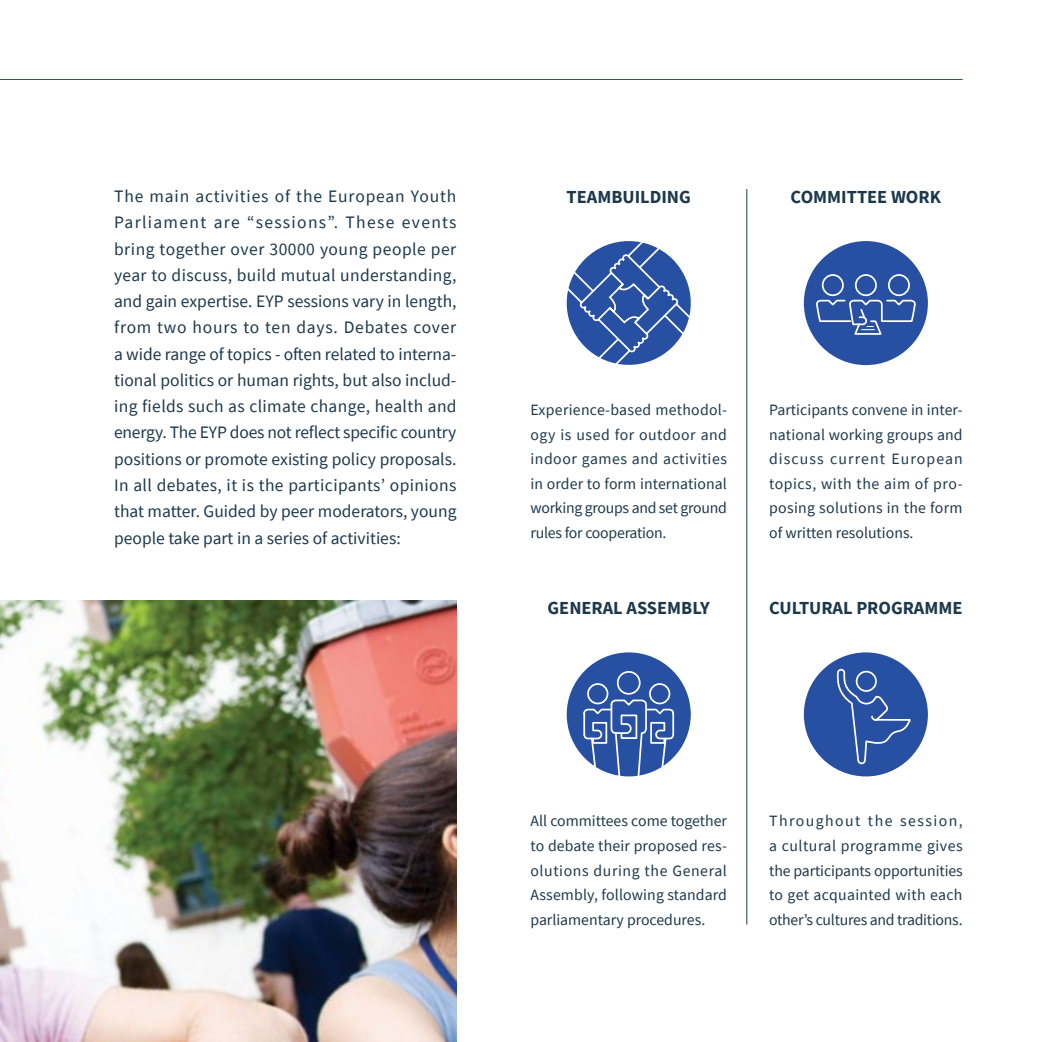
<style>
.page{position:relative;width:1042px;height:1042px;background:#fff}
.page>*{position:absolute;margin:0;border:0;box-sizing:border-box;transform-origin:0 0}
.t1{font:700 18.38px "Source Sans Pro";color:#1e384b}
.t2{font:17.5px/26.2px "Source Sans Pro";color:#1e384b;text-align:justify}
.t3{font:15.75px/24.5px "Source Sans Pro";color:#1e384b;text-align:justify}
</style>
<div class="page">
<img style="left:0;top:600px;width:456px;height:442px">
<div style="left:567px;top:652px;width:124px;height:124px;background:#2750a2;border-radius:50%"></div>
<svg style="left:582px;top:670px;width:93px;height:107px"></svg>
<div style="left:804px;top:652px;width:124px;height:124px;background:#2750a2;border-radius:50%"></div>
<svg style="left:837px;top:668px;width:91px;height:109px"></svg>
<hr style="left:746px;top:189px;width:1px;height:735px;background:#1e384b">
<svg style="left:566px;top:241px;width:125px;height:124px"></svg>
<div style="left:804px;top:241px;width:124px;height:124px;background:#2750a2;border-radius:50%"></div>
<svg style="left:816px;top:274px;width:100px;height:61px"></svg>
<hr style="left:0;top:79px;width:962px;height:1px;background:#2750a2">
<p class="t2" style="left:114px;top:183px;width:344px">The main activities of the European Youth Parliament are “sessions”. These events bring together over 30000 young people per year to discuss, build mutual understanding, and gain expertise. EYP sessions vary in length, from two hours to ten days. Debates cover a wide range of topics - often related to interna&shy;tional politics or human rights, but also includ&shy;ing fields such as climate change, health and energy. The EYP does not reflect specific country positions or promote existing policy proposals.<br>In all debates, it is the participants’ opinions that matter. Guided by peer moderators, young people take part in a series of activities:</p>
<p class="t1" style="left:566px;top:184px;width:94px">TEAMBUI LDING</p>
<p class="t1" style="left:790px;top:184px;width:152px">COMM ITTEE WORK</p>
<p class="t3" style="left:530px;top:397px;width:198px">Experience-based methodol&shy;ogy is used for outdoor and indoor games and activities in order to form international working groups and set ground rules for cooperation.</p>
<p class="t1" style="left:547px;top:595px;width:164px">GENERAL ASSEMBLY</p>
<p class="t3" style="left:769px;top:397px;width:195px">Participants convene in inter&shy;national working groups and discuss current European topics, with the aim of pro&shy;posing solutions in the form of written resolutions.</p>
<p class="t1" style="left:769px;top:595px;width:42px">CU LTURA</p>
<p class="t1" style="left:843px;top:595px;width:37px">L PROGRA</p>
<p class="t1" style="left:924px;top:595px;width:40px">MME</p>
<p class="t3" style="left:530px;top:809px;width:198px">All committees come together to debate their proposed res&shy;olutions during the General Assembly, following standard parliamentary procedures.</p>
<p class="t3" style="left:769px;top:809px;width:195px">Throughout the session, a cultural programme gives the participants opportunities to get acquainted with each other’s cultures and traditions.</p>
</div>
